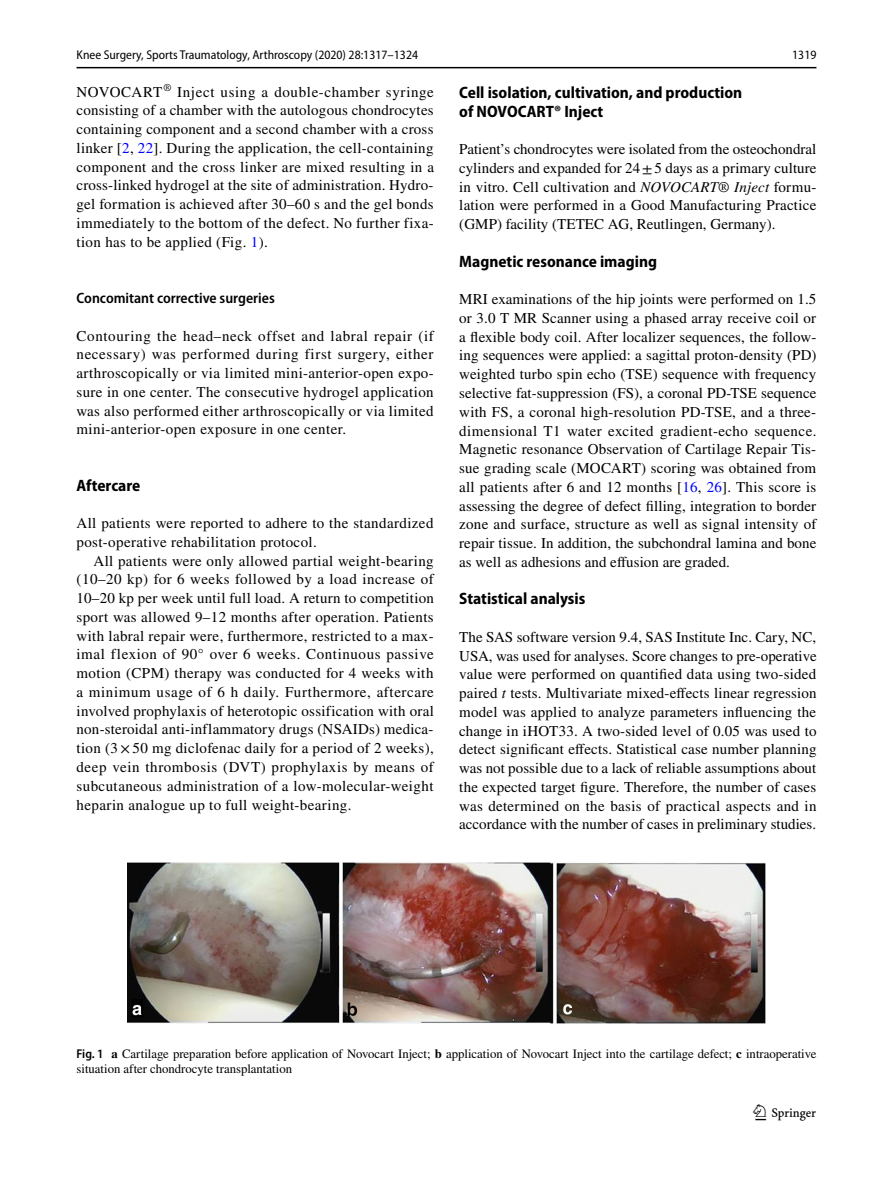
<style>
.page{position:relative;width:893px;height:1187px;background:#fff}
.page>*{position:absolute;margin:0;border:0;box-sizing:border-box;transform-origin:0 0}
.t1{font:22.5px "Springnew";color:#000}
.t2{font:700 semi-condensed 16.5px/18.8px "Myriad Pro";color:#000}
.t3{font:15px/18.8px "STIX";letter-spacing:.025em;color:#000;text-align:justify}
.t4{font:600 semi-condensed 15px "Myriad Pro";color:#000}
.t5{font:12.75px/15px "STIX";color:#000}
.t6{font:semi-condensed 12.75px "Myriad Pro";color:#000}
.s1{color:#00f}
.s2{font-style:italic}
.s3{font-family:"Myriad Pro";font-weight:600;font-stretch:semi-condensed}
.s4{font-weight:700}
</style>
<div class="page">
<hr style="left:77px;top:67px;width:739px;height:1px;background:#000">
<img style="left:127px;top:862px;width:638px;height:161px">
<p class="t6" style="left:77px;top:48px;width:343px">Knee Surgery, Sports Traumatology, Arthroscopy (2020) 28:1317–1324</p>
<p class="t6" style="left:792px;top:48px;width:26px">1319</p>
<p class="t3" style="left:77px;top:83px;width:359px">NOVOCART<sup>®</sup> Inject using a double-chamber syringe consisting of a chamber with the autologous chondrocytes containing component and a second chamber with a cross linker [<span class="s1">2</span>, <span class="s1">22</span>]. During the application, the cell-containing component and the cross linker are mixed resulting in a cross-linked hydrogel at the site of administration. Hydro&shy;gel formation is achieved after 30–60 s and the gel bonds immediately to the bottom of the defect. No further fixa&shy;tion has to be applied (Fig. <span class="s1">1</span>).</p>
<p class="t4" style="left:77px;top:288px;width:200px">Concomitant corrective surgeries</p>
<p class="t3" style="left:77px;top:327px;width:359px">Contouring the head–neck offset and labral repair (if necessary) was performed during first surgery, either arthroscopically or via limited mini-anterior-open expo&shy;sure in one center. The consecutive hydrogel application was also performed either arthroscopically or via limited mini-anterior-open exposure in one center.</p>
<p class="t2" style="left:77px;top:475px;width:65px">Aftercare</p>
<p class="t3" style="left:77px;top:514px;width:358px">All patients were reported to adhere to the standardized post-operative rehabilitation protocol.</p>
<p class="t3" style="left:77px;top:552px;width:359px;text-indent:17px">All patients were only allowed partial weight-bearing (10–20 kp) for 6 weeks followed by a load increase of 10–20 kp per week until full load. A return to competition sport was allowed 9–12 months after operation. Patients with labral repair were, furthermore, restricted to a max&shy;imal flexion of 90° over 6 weeks. Continuous passive motion (CPM) therapy was conducted for 4 weeks with a minimum usage of 6 h daily. Furthermore, aftercare involved prophylaxis of heterotopic ossification with oral non-steroidal anti-inflammatory drugs (NSAIDs) medica&shy;tion (3 × 50 mg diclofenac daily for a period of 2 weeks), deep vein thrombosis (DVT) prophylaxis by means of subcutaneous administration of a low-molecular-weight heparin analogue up to full weight-bearing.</p>
<p class="t2" style="left:459px;top:82px;width:285px">Cell isolation, cultivation, and production of NOVOCART® Inject</p>
<p class="t3" style="left:459px;top:141px;width:359px">Patient’s chondrocytes were isolated from the osteochondral cylinders and expanded for 24±5 days as a primary culture in vitro. Cell cultivation and <span class="s2">NOVOCART® Inject</span> formu&shy;lation were performed in a Good Manufacturing Practice (GMP) facility (TETEC AG, Reutlingen, Germany).</p>
<p class="t2" style="left:459px;top:251px;width:199px">Magnetic resonance imaging</p>
<p class="t3" style="left:459px;top:291px;width:359px">MRI examinations of the hip joints were performed on 1.5 or 3.0 T MR Scanner using a phased array receive coil or a flexible body coil. After localizer sequences, the follow&shy;ing sequences were applied: a sagittal proton-density (PD) weighted turbo spin echo (TSE) sequence with frequency selective fat-suppression (FS), a coronal PD-TSE sequence with FS, a coronal high-resolution PD-TSE, and a three&shy;dimensional T1 water excited gradient-echo sequence.<br>Magnetic resonance Observation of Cartilage Repair Tis&shy;sue grading scale (MOCART) scoring was obtained from all patients after 6 and 12 months [<span class="s1">16</span>, <span class="s1">26</span>]. This score is assessing the degree of defect filling, integration to border zone and surface, structure as well as signal intensity of repair tissue. In addition, the subchondral lamina and bone as well as adhesions and effusion are graded.</p>
<p class="t2" style="left:459px;top:589px;width:128px">Statistical analysis</p>
<p class="t3" style="left:459px;top:628px;width:359px">The SAS software version 9.4, SAS Institute Inc. Cary, NC, USA, was used for analyses. Score changes to pre-operative value were performed on quantified data using two-sided paired <span class="s2">t</span> tests. Multivariate mixed-effects linear regression model was applied to analyze parameters influencing the change in iHOT33. A two-sided level of 0.05 was used to detect significant effects. Statistical case number planning was not possible due to a lack of reliable assumptions about the expected target figure. Therefore, the number of cases was determined on the basis of practical aspects and in accordance with the number of cases in preliminary studies.</p>
<p class="t5" style="left:77px;top:1047px;width:741px"><span class="s3">Fig. 1</span> <span class="s4">a</span> Cartilage preparation before application of Novocart Inject; <span class="s4">b</span> application of Novocart Inject into the cartilage defect; <span class="s4">c</span> intraoperative situation after chondrocyte transplantation</p>
<h1 class="t1" style="left:755px;top:1104px;width:62px">1 3</h1>
</div>
